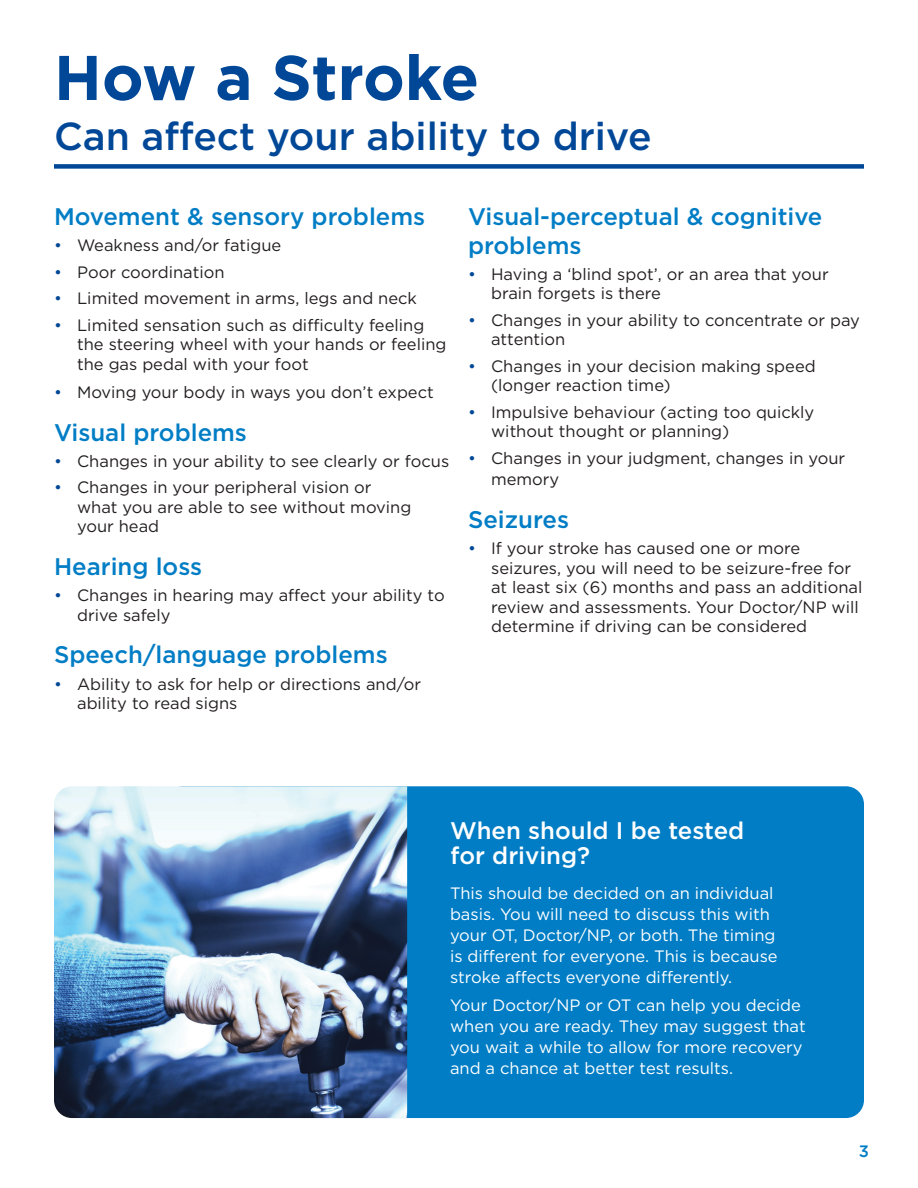
<style>
.page{position:relative;width:918px;height:1188px;background:#fff}
.page>*{position:absolute;margin:0;border:0;box-sizing:border-box;transform-origin:0 0}
.t1{font:700 63px "Gotham";letter-spacing:-.005em;color:#004897}
.t2{font:500 39px "Gotham";color:#004897}
.Sub_titles_-_big{font:500 24px/28.8px "Gotham";color:#007dc5}
.t3{font:500 24px/25.5px "Gotham";color:#fff}
.t4{font:16.5px/19.5px "Gotham";color:#231f20}
.t5{font:16.5px/21px "Gotham";color:#fff}
.t6{font:500 16.5px "Gotham";color:#007dc5}
.s1{color:#004897}
</style>
<div class="page">
<div style="left:165px;top:786px;width:699px;height:332px;background:#007dc5;border-radius:18px"></div>
<img style="left:54px;top:786px;width:353px;height:332px">
<div style="left:54px;top:164px;width:810px;height:5px;background:#004897"></div>
<p class="t1" style="left:54px;top:41px;width:427px">How a Stroke</p>
<p class="t2" style="left:54px;top:114px;width:599px">Can affect your ability to drive</p>
<p class="Sub_titles_-_big" style="left:54px;top:201px;width:373px">Movement &amp; sensory problems</p>
<p class="t4" style="left:54px;top:235px;width:229px"><span class="s1">•</span> Weakness and/or fatigue</p>
<p class="t4" style="left:54px;top:262px;width:172px"><span class="s1">•</span> Poor coordination</p>
<p class="t4" style="left:54px;top:288px;width:365px"><span class="s1">•</span> Limited movement in arms, legs and neck</p>
<p class="t4" style="left:77px;top:315px;width:371px;text-indent:-23px"><span class="s1">•</span> Limited sensation such as difficulty feeling the steering wheel with your hands or feeling the gas pedal with your foot</p>
<p class="t4" style="left:54px;top:382px;width:381px"><span class="s1">•</span> Moving your body in ways you don’t expect</p>
<p class="Sub_titles_-_big" style="left:54px;top:417px;width:194px">Visual problems</p>
<p class="t4" style="left:54px;top:451px;width:397px"><span class="s1">•</span> Changes in your ability to see clearly or focus</p>
<p class="t4" style="left:77px;top:478px;width:336px;text-indent:-23px"><span class="s1">•</span> Changes in your peripheral vision or what you are able to see without moving your head</p>
<p class="Sub_titles_-_big" style="left:54px;top:551px;width:150px">Hearing loss</p>
<p class="t4" style="left:77px;top:585px;width:369px;text-indent:-23px"><span class="s1">•</span> Changes in hearing may affect your ability to drive safely</p>
<p class="Sub_titles_-_big" style="left:54px;top:640px;width:335px">Speech/language problems</p>
<p class="t4" style="left:77px;top:674px;width:346px;text-indent:-23px"><span class="s1">•</span> Ability to ask for help or directions and/or ability to read signs</p>
<p class="Sub_titles_-_big" style="left:468px;top:201px;width:356px">Visual-perceptual &amp; cognitive problems</p>
<p class="t4" style="left:491px;top:264px;width:339px;text-indent:-23px"><span class="s1">•</span> Having a ‘blind spot’, or an area that your brain forgets is there</p>
<p class="t4" style="left:491px;top:310px;width:370px;text-indent:-23px"><span class="s1">•</span> Changes in your ability to concentrate or pay attention</p>
<p class="t4" style="left:491px;top:356px;width:326px;text-indent:-23px"><span class="s1">•</span> Changes in your decision making speed (longer reaction time)</p>
<p class="t4" style="left:491px;top:402px;width:325px;text-indent:-23px"><span class="s1">•</span> Impulsive behaviour (acting too quickly without thought or planning)</p>
<p class="t4" style="left:491px;top:447px;width:356px;line-height:21.6px;text-indent:-23px"><span class="s1">•</span> Changes in your judgment, changes in your memory</p>
<p class="Sub_titles_-_big" style="left:468px;top:504px;width:103px">Seizures</p>
<p class="t4" style="left:491px;top:538px;width:373px;text-indent:-23px"><span class="s1">•</span> If your stroke has caused one or more seizures, you will need to be seizure-free for at least six (6) months and pass an additional review and assessments. Your Doctor/NP will determine if driving can be considered</p>
<p class="t3" style="left:450px;top:817px;width:296px">When should I be tested for driving?</p>
<p class="t5" style="left:450px;top:882px;width:329px">This should be decided on an individual basis. You will need to discuss this with your OT, Doctor/NP, or both. The timing is different for everyone. This is because stroke affects everyone differently.</p>
<p class="t5" style="left:450px;top:994px;width:357px">Your Doctor/NP or OT can help you decide when you are ready. They may suggest that you wait a while to allow for more recovery and a chance at better test results.</p>
<p class="t6" style="left:859px;top:1142px;width:12px">3</p>
</div>
